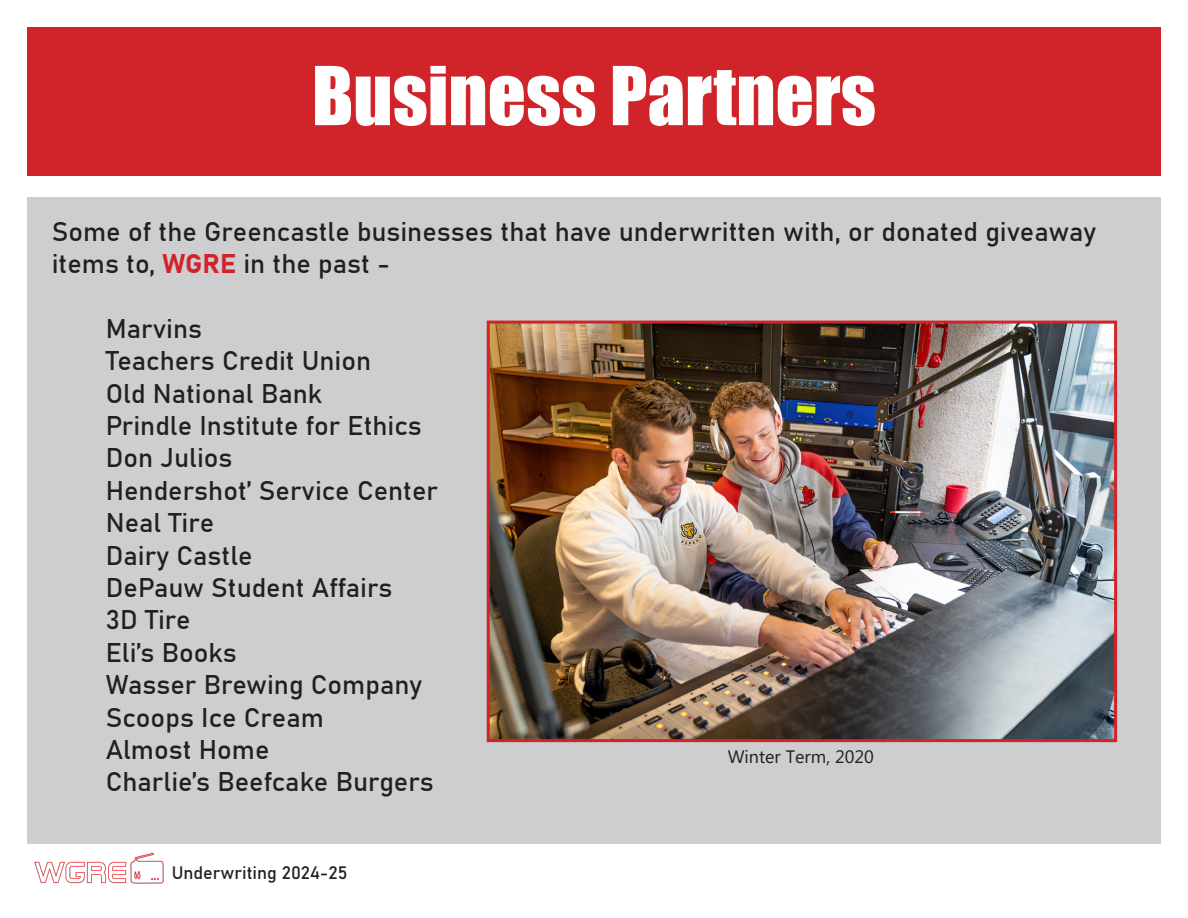
<style>
.page{position:relative;width:1188px;height:918px;background:#fff}
.page>*{position:absolute;margin:0;border:0;box-sizing:border-box;transform-origin:0 0}
.t1{font:75px "Impact";color:#fff}
.t2{font:27px/32.4px "Bahnschrift";color:#231f20}
.t3{font:18px "Bahnschrift";color:#231f20}
.t4{font:18px "Microsoft Phags Pa";color:#231f20}
.s1{color:#d1232a}
</style>
<div class="page">
<div style="left:27px;top:27px;width:1134px;height:149px;background:#d1232a"></div>
<img style="left:34px;top:852px;width:130px;height:32px">
<div style="left:27px;top:197px;width:1134px;height:646px;background:#cdced0"></div>
<img style="left:491px;top:325px;width:622px;height:413px">
<div style="left:487px;top:321px;width:630px;height:421px;border:3px solid #d1232a"></div>
<p class="t1" style="left:312px;top:38px;width:566px">Business Partners</p>
<p class="t2" style="left:52px;top:213px;width:1046px">Some of the Greencastle businesses that have underwritten with, or donated giveaway items to, <span class="s1">WGRE</span> in the past -</p>
<p class="t2" style="left:106px;top:310px;width:98px">Marvins</p>
<p class="t2" style="left:106px;top:343px;width:267px">Teachers Credit Union</p>
<p class="t2" style="left:106px;top:375px;width:218px">Old National Bank</p>
<p class="t2" style="left:106px;top:408px;width:318px">Prindle Institute for Ethics</p>
<p class="t2" style="left:106px;top:440px;width:128px">Don Julios</p>
<p class="t2" style="left:106px;top:472px;width:334px">Hendershot’ Service Center</p>
<p class="t2" style="left:106px;top:505px;width:110px">Neal Tire</p>
<p class="t2" style="left:106px;top:537px;width:148px">Dairy Castle</p>
<p class="t2" style="left:106px;top:570px;width:288px">DePauw Student Affairs</p>
<p class="t2" style="left:106px;top:602px;width:86px">3D Tire</p>
<p class="t2" style="left:106px;top:634px;width:133px">Eli’s Books</p>
<p class="t2" style="left:106px;top:667px;width:318px">Wasser Brewing Company</p>
<p class="t2" style="left:106px;top:699px;width:219px">Scoops Ice Cream</p>
<p class="t2" style="left:106px;top:732px;width:165px">Almost Home</p>
<p class="t2" style="left:106px;top:764px;width:330px">Charlie’s Beefcake Burgers</p>
<p class="t3" style="left:172px;top:859px;width:177px">Underwriting 2024-25</p>
<p class="t4" style="left:728px;top:745px;width:148px">Winter Term, 2020</p>
</div>
